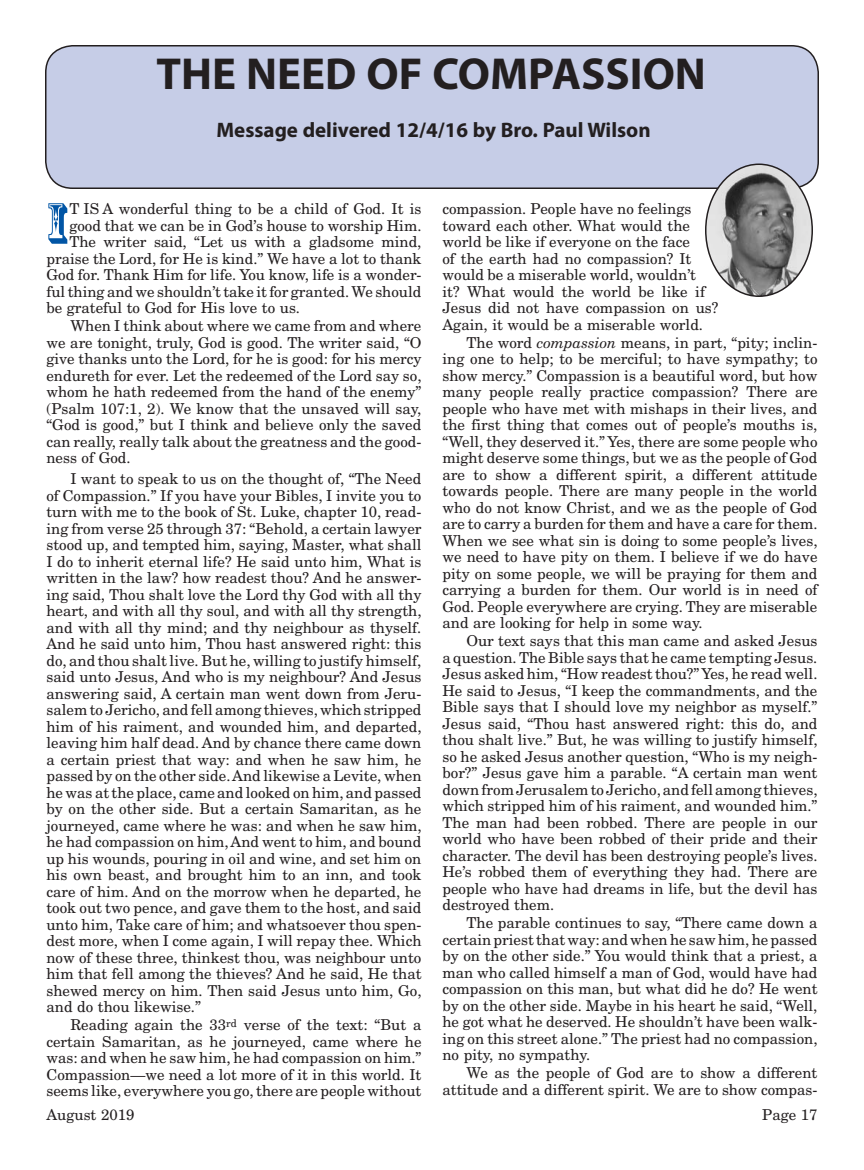
<style>
.page{position:relative;width:864px;height:1170px;background:#fff}
.page>*{position:absolute;margin:0;border:0;box-sizing:border-box;transform-origin:0 0}
.t1{font:54px "Rosewood Std";color:#0155a5}
.t2{font:700 45px "Myriad Pro";color:#231f20}
.t3{font:700 21px "Myriad Pro";color:#231f20}
.t4{font:15px/16.5px "New Century Schlbk";color:#231f20;text-align:justify}
.s1{font-style:italic}
</style>
<div class="page">
<div style="left:46px;top:46px;width:772px;height:142px;background:#c6cde7;border-radius:27px"></div>
<div style="left:45px;top:45px;width:774px;height:144px;border:2px solid #231f20;border-radius:27px"></div>
<img style="left:706px;top:164px;width:106px;height:132px">
<div style="left:705px;top:164px;width:108px;height:133px;border:2px solid #231f20;border-radius:50%"></div>
<h2 class="t2" style="left:156px;top:45px;width:551px">THE NEED OF COMPASSION</h2>
<h3 class="t3" style="left:216px;top:116px;width:436px">Message delivered 12/4/16 by Bro. Paul Wilson</h3>
<p class="t4" style="left:69px;top:202px;width:354px">T IS A wonderful thing to be a child of God. It is</p>
<p class="t4" style="left:69px;top:219px;width:354px">good that we can be in God’s house to worship Him.</p>
<p class="t4" style="left:69px;top:235px;width:354px">The writer said, “Let us with a gladsome mind,</p>
<p class="t4" style="left:46px;top:252px;width:377px">praise the Lord, for He is kind.” We have a lot to thank</p>
<p class="t4" style="left:46px;top:268px;width:376px">God for. Thank Him for life. You know, life is a wonder-</p>
<p class="t4" style="left:46px;top:285px;width:376px">ful thing and we shouldn’t take it for granted. We should</p>
<p class="t4" style="left:46px;top:301px;width:255px">be grateful to God for His love to us.</p>
<p class="t4" style="left:46px;top:319px;width:377px;text-indent:24px">When I think about where we came from and where we are tonight, truly, God is good. The writer said, “O give thanks unto the Lord, for he is good: for his mercy endureth for ever. Let the redeemed of the Lord say so, whom he hath redeemed from the hand of the enemy” (Psalm 107:1, 2). We know that the unsaved will say, “God is good,” but I think and believe only the saved can really, really talk about the greatness and the good&shy;ness of God.</p>
<p class="t4" style="left:46px;top:472px;width:377px;text-indent:24px">I want to speak to us on the thought of, “The Need of Compassion.” If you have your Bibles, I invite you to turn with me to the book of St. Luke, chapter 10, read&shy;ing from verse 25 through 37: “Behold, a certain lawyer stood up, and tempted him, saying, Master, what shall I do to inherit eternal life? He said unto him, What is written in the law? how readest thou? And he answer&shy;ing said, Thou shalt love the Lord thy God with all thy heart, and with all thy soul, and with all thy strength, and with all thy mind; and thy neighbour as thyself.<br>And he said unto him, Thou hast answered right: this do, and thou shalt live. But he, willing to justify himself, said unto Jesus, And who is my neighbour? And Jesus answering said, A certain man went down from Jeru&shy;salem to Jericho, and fell among thieves, which stripped him of his raiment, and wounded him, and departed, leaving him half dead. And by chance there came down a certain priest that way: and when he saw him, he passed by on the other side. And likewise a Levite, when he was at the place, came and looked on him, and passed by on the other side. But a certain Samaritan, as he journeyed, came where he was: and when he saw him, he had compassion on him, And went to him, and bound up his wounds, pouring in oil and wine, and set him on his own beast, and brought him to an inn, and took care of him. And on the morrow when he departed, he took out two pence, and gave them to the host, and said unto him, Take care of him; and whatsoever thou spen&shy;dest more, when I come again, I will repay thee. Which now of these three, thinkest thou, was neighbour unto him that fell among the thieves? And he said, He that shewed mercy on him. Then said Jesus unto him, Go, and do thou likewise.”</p>
<p class="t4" style="left:47px;top:1018px;width:377px;text-indent:24px">Reading again the 33<sup>rd</sup> verse of the text: “But a certain Samaritan, as he journeyed, came where he was: and when he saw him, he had compassion on him.” Compassion—we need a lot more of it in this world. It seems like, everywhere you go, there are people without</p>
<h1 class="t1" style="left:46px;top:191px;width:20px">I</h1>
<p class="t4" style="left:442px;top:202px;width:277px;text-align:left">compassion. People have no feelings toward each other. What would the world be like if everyone on the face<br>of the earth had no compassion? It would be a miserable world, wouldn’t<br>it? What would the world be like if Jesus did not have compassion on us?<br>Again, it would be a miserable world.</p>
<p class="t4" style="left:442px;top:336px;width:377px;text-indent:24px">The word <span class="s1">compassion</span> means, in part, “pity; inclin&shy;ing one to help; to be merciful; to have sympathy; to show mercy.” Compassion is a beautiful word, but how many people really practice compassion? There are people who have met with mishaps in their lives, and the first thing that comes out of people’s mouths is, “Well, they deserved it.” Yes, there are some people who might deserve some things, but we as the people of God are to show a different spirit, a different attitude towards people. There are many people in the world who do not know Christ, and we as the people of God are to carry a burden for them and have a care for them.<br>When we see what sin is doing to some people’s lives, we need to have pity on them. I believe if we do have pity on some people, we will be praying for them and carrying a burden for them. Our world is in need of God. People everywhere are crying. They are miserable and are looking for help in some way.</p>
<p class="t4" style="left:442px;top:634px;width:377px;text-indent:24px">Our text says that this man came and asked Jesus a question. The Bible says that he came tempting Jesus.<br>Jesus asked him, “How readest thou?” Yes, he read well.<br>He said to Jesus, “I keep the commandments, and the Bible says that I should love my neighbor as myself.” Jesus said, “Thou hast answered right: this do, and thou shalt live.” But, he was willing to justify himself, so he asked Jesus another question, “Who is my neigh&shy;bor?” Jesus gave him a parable. “A certain man went down from Jerusalem to Jericho, and fell among thieves, which stripped him of his raiment, and wounded him.” The man had been robbed. There are people in our world who have been robbed of their pride and their character. The devil has been destroying people’s lives.<br>He’s robbed them of everything they had. There are people who have had dreams in life, but the devil has destroyed them.</p>
<p class="t4" style="left:442px;top:916px;width:377px;text-indent:24px">The parable continues to say, “There came down a certain priest that way: and when he saw him, he passed by on the other side.” You would think that a priest, a man who called himself a man of God, would have had compassion on this man, but what did he do? He went by on the other side. Maybe in his heart he said, “Well, he got what he deserved. He shouldn’t have been walk&shy;ing on this street alone.” The priest had no compassion, no pity, no sympathy.</p>
<p class="t4" style="left:442px;top:1066px;width:377px;text-align:right">We as the people of God are to show a different attitude and a different spirit. We are to show compas-</p>
<p class="t4" style="left:46px;top:1108px;width:89px">August 2019</p>
<p class="t4" style="left:762px;top:1108px;width:57px">Page 17</p>
</div>
